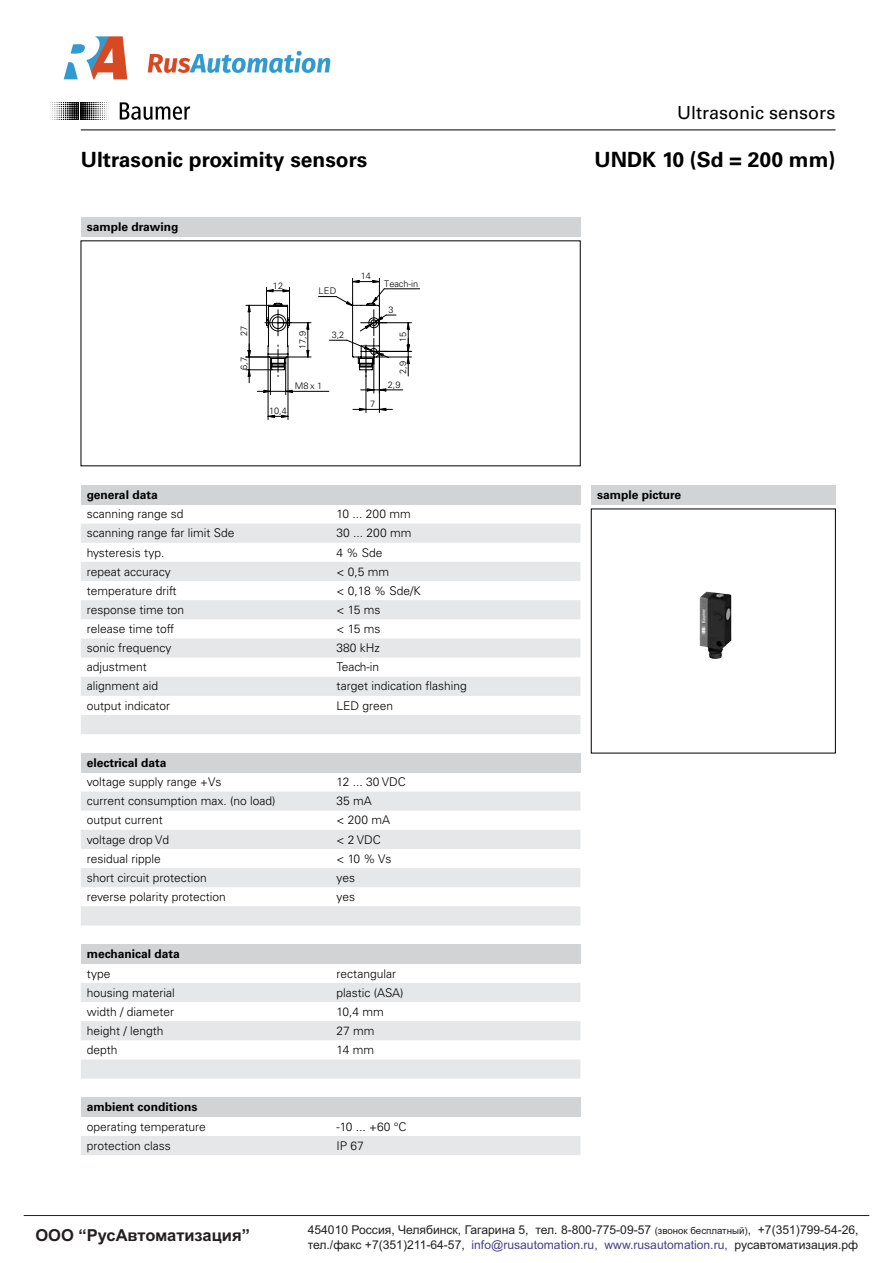
<style>
.page{position:relative;width:893px;height:1263px;background:#fff}
.page>*{position:absolute;margin:0;border:0;box-sizing:border-box;transform-origin:0 0}
.t1{font:700 21px "Univers";color:#000}
.t2{font:18px "Univers";color:#000}
.t3{font:700 16.5px "Arial";color:#231f20}
.t4{font:12.15px "Arial";color:#231f20}
.t5{font:12.15px "Arial";color:#474286}
.t6{font:300 12px "Univers";color:#000}
.t7{font:700 12px "Univers";color:#000}
.t8{font:9.75px "Arial";color:#231f20}
.t9{font:300 9.15px "Univers";letter-spacing:.005em;color:#000}
.s1{color:#231f20}
</style>
<div class="page">
<hr style="left:81px;top:130px;width:755px;height:1px;background:#000">
<div style="left:81px;top:485px;width:499px;height:19px;background:#d1d3d4"></div>
<svg style="left:81px;top:524px;width:499px;height:210px;fill:#e6e7e8"></svg>
<div style="left:81px;top:753px;width:499px;height:19px;background:#d1d3d4"></div>
<svg style="left:81px;top:791px;width:499px;height:134px;fill:#e6e7e8"></svg>
<div style="left:81px;top:945px;width:499px;height:19px;background:#d1d3d4"></div>
<svg style="left:81px;top:983px;width:499px;height:95px;fill:#e6e7e8"></svg>
<div style="left:81px;top:1098px;width:499px;height:19px;background:#d1d3d4"></div>
<div style="left:81px;top:1136px;width:499px;height:19px;background:#e6e7e8"></div>
<div style="left:591px;top:485px;width:245px;height:19px;background:#d1d3d4"></div>
<div style="left:591px;top:509px;width:245px;height:244px;border:1px solid #000"></div>
<img style="left:699px;top:591px;width:32px;height:68px">
<div style="left:81px;top:217px;width:499px;height:19px;background:#d1d3d4"></div>
<svg style="left:367px;top:389px;width:19px;height:1px"></svg>
<hr style="left:374px;top:351px;width:1px;height:42px;background:#000">
<hr style="left:361px;top:390px;width:42px;height:1px;background:#000">
<svg style="left:378px;top:408px;width:8px;height:3px"></svg>
<svg style="left:359px;top:408px;width:7px;height:3px"></svg>
<hr style="left:379px;top:354px;width:1px;height:59px;background:#000">
<hr style="left:366px;top:370px;width:1px;height:43px;background:#000">
<hr style="left:353px;top:409px;width:39px;height:1px;background:#000">
<hr style="left:268px;top:357px;width:1px;height:63px;background:#000">
<hr style="left:288px;top:357px;width:1px;height:63px;background:#000">
<svg style="left:267px;top:415px;width:22px;height:3px"></svg>
<svg style="left:264px;top:390px;width:6px;height:3px"></svg>
<svg style="left:286px;top:390px;width:6px;height:3px"></svg>
<hr style="left:270px;top:363px;width:1px;height:32px;background:#000">
<hr style="left:285px;top:363px;width:1px;height:32px;background:#000">
<hr style="left:257px;top:391px;width:72px;height:1px;background:#000">
<hr style="left:249px;top:344px;width:1px;height:39px;background:#000">
<svg style="left:246px;top:278px;width:174px;height:99px"></svg>
<svg style="left:120px;top:102px;width:70px;height:18px"></svg>
<svg style="left:50px;top:102px;width:59px;height:18px"></svg>
<hr style="left:24px;top:1215px;width:845px;height:1px;background:#231f20">
<img style="left:63px;top:36px;width:268px;height:44px">
<h1 class="t1" style="left:81px;top:147px;width:288px">Ultrasonic proximity sensors</h1>
<p class="t7" style="left:87px;top:219px;width:93px">sample drawing</p>
<p class="t9" style="left:238px;top:336px;width:12px;rotate:-90deg">27</p>
<p class="t9" style="left:238px;top:370px;width:14px;rotate:-90deg">6,7</p>
<p class="t9" style="left:273px;top:280px;width:12px">12</p>
<p class="t9" style="left:319px;top:286px;width:19px">LED</p>
<p class="t9" style="left:297px;top:349px;width:19px;rotate:-90deg">17,9</p>
<p class="t9" style="left:332px;top:329px;width:14px">3,2</p>
<p class="t9" style="left:269px;top:406px;width:19px">10,4</p>
<p class="t9" style="left:295px;top:381px;width:29px">M8 x 1</p>
<p class="t9" style="left:361px;top:271px;width:12px">14</p>
<p class="t9" style="left:370px;top:398px;width:7px">7</p>
<p class="t9" style="left:384px;top:278px;width:36px">Teach-in</p>
<p class="t9" style="left:389px;top:304px;width:7px">3</p>
<p class="t9" style="left:397px;top:342px;width:12px;rotate:-90deg">15</p>
<p class="t9" style="left:397px;top:374px;width:14px;rotate:-90deg">2,9</p>
<p class="t9" style="left:388px;top:379px;width:14px">2,9</p>
<p class="t7" style="left:87px;top:487px;width:72px">general data</p>
<p class="t6" style="left:87px;top:507px;width:98px">scanning range sd</p>
<p class="t6" style="left:337px;top:507px;width:76px">10 ... 200 mm</p>
<p class="t6" style="left:87px;top:526px;width:149px">scanning range far limit Sde</p>
<p class="t6" style="left:337px;top:526px;width:76px">30 ... 200 mm</p>
<p class="t6" style="left:87px;top:545px;width:79px">hysteresis typ.</p>
<p class="t6" style="left:337px;top:545px;width:48px">4 % Sde</p>
<p class="t6" style="left:87px;top:564px;width:86px">repeat accuracy</p>
<p class="t6" style="left:337px;top:564px;width:54px">&lt; 0,5 mm</p>
<p class="t6" style="left:87px;top:583px;width:91px">temperature drift</p>
<p class="t6" style="left:337px;top:583px;width:86px">&lt; 0,18 % Sde/K</p>
<p class="t6" style="left:87px;top:602px;width:99px">response time ton</p>
<p class="t6" style="left:337px;top:602px;width:46px">&lt; 15 ms</p>
<p class="t6" style="left:87px;top:621px;width:89px">release time toff</p>
<p class="t6" style="left:337px;top:621px;width:46px">&lt; 15 ms</p>
<p class="t6" style="left:87px;top:641px;width:86px">sonic frequency</p>
<p class="t6" style="left:337px;top:641px;width:45px">380 kHz</p>
<p class="t6" style="left:87px;top:660px;width:62px">adjustment</p>
<p class="t6" style="left:337px;top:660px;width:44px">Teach-in</p>
<p class="t6" style="left:87px;top:679px;width:73px">alignment aid</p>
<p class="t6" style="left:337px;top:679px;width:132px">target indication flashing</p>
<p class="t6" style="left:87px;top:698px;width:85px">output indicator</p>
<p class="t6" style="left:337px;top:698px;width:58px">LED green</p>
<p class="t7" style="left:87px;top:755px;width:81px">electrical data</p>
<p class="t6" style="left:87px;top:775px;width:136px">voltage supply range +Vs</p>
<p class="t6" style="left:337px;top:775px;width:71px">12 ... 30 VDC</p>
<p class="t6" style="left:87px;top:794px;width:190px">current consumption max. (no load)</p>
<p class="t6" style="left:337px;top:794px;width:37px">35 mA</p>
<p class="t6" style="left:87px;top:813px;width:77px">output current</p>
<p class="t6" style="left:337px;top:813px;width:55px">&lt; 200 mA</p>
<p class="t6" style="left:87px;top:832px;width:84px">voltage drop Vd</p>
<p class="t6" style="left:337px;top:832px;width:46px">&lt; 2VDC</p>
<p class="t6" style="left:87px;top:851px;width:76px">residual ripple</p>
<p class="t6" style="left:337px;top:851px;width:56px">&lt; 10 % Vs</p>
<p class="t6" style="left:87px;top:870px;width:122px">short circuit protection</p>
<p class="t6" style="left:337px;top:870px;width:20px">yes</p>
<p class="t6" style="left:87px;top:889px;width:141px">reverse polarity protection</p>
<p class="t6" style="left:337px;top:889px;width:20px">yes</p>
<p class="t7" style="left:87px;top:947px;width:95px">mechanical data</p>
<p class="t6" style="left:87px;top:966px;width:25px">type</p>
<p class="t6" style="left:337px;top:966px;width:61px">rectangular</p>
<p class="t6" style="left:87px;top:985px;width:90px">housing material</p>
<p class="t6" style="left:337px;top:985px;width:68px">plastic (ASA)</p>
<p class="t6" style="left:87px;top:1004px;width:89px">width / diameter</p>
<p class="t6" style="left:337px;top:1004px;width:49px">10,4 mm</p>
<p class="t6" style="left:87px;top:1023px;width:78px">height / length</p>
<p class="t6" style="left:337px;top:1023px;width:40px">27 mm</p>
<p class="t6" style="left:87px;top:1042px;width:32px">depth</p>
<p class="t6" style="left:337px;top:1042px;width:39px">14 mm</p>
<p class="t7" style="left:87px;top:1100px;width:112px">ambient conditions</p>
<p class="t6" style="left:87px;top:1119px;width:121px">operating temperature</p>
<p class="t6" style="left:337px;top:1119px;width:71px">-10 ... +60 °C</p>
<p class="t6" style="left:87px;top:1138px;width:86px">protection class</p>
<p class="t6" style="left:337px;top:1138px;width:29px">IP 67</p>
<h2 class="t2" style="left:677px;top:102px;width:160px">Ultrasonic sensors</h2>
<h1 class="t1" style="left:594px;top:147px;width:243px">UNDK 10 (Sd = 200 mm)</h1>
<p class="t7" style="left:597px;top:487px;width:86px">sample picture</p>
<h3 class="t3" style="left:35px;top:1228px;width:216px">ООО “РусАвтоматизация”</h3>
<p class="t4" style="left:308px;top:1222px;width:222px">454010 Россия, Челябинск, Гагарина 5,</p>
<p class="t4" style="left:535px;top:1222px;width:117px">тел. 8-800-775-09-57</p>
<p class="t4" style="left:748px;top:1222px;width:112px">, +7(351)799-54-26,</p>
<p class="t5" style="left:308px;top:1237px;width:422px"><span class="s1">тел./факс +7(351)211-64-57,</span> info@rusautomation.ru, www.rusautomation.ru,</p>
<p class="t8" style="left:655px;top:1224px;width:95px">(звонок бесплатный)</p>
<p class="t4" style="left:735px;top:1237px;width:125px">русавтоматизация.рф</p>
</div>
